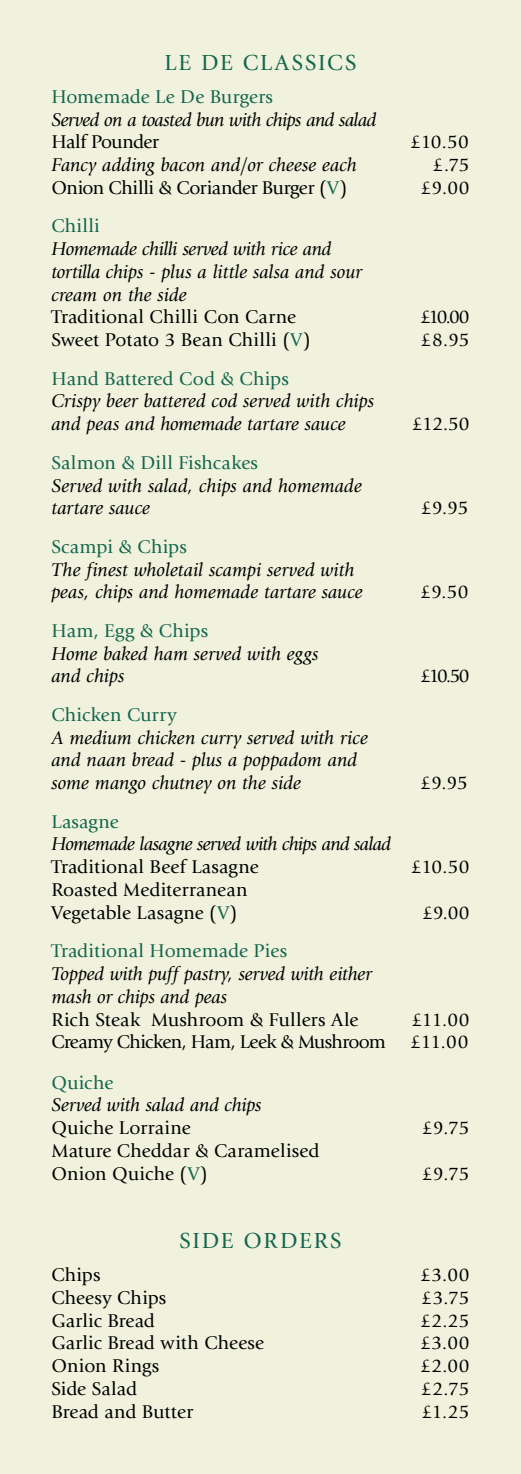
<style>
.page{position:relative;width:521px;height:1474px;background:#fff}
.page>*{position:absolute;margin:0;border:0;box-sizing:border-box;transform-origin:0 0}
.t1{font:22.75px "Giovanni";letter-spacing:.085em;color:#12664d}
.t2{font:italic 19.25px/22.8px "Giovanni";letter-spacing:-.005em;color:#000}
.t3{font:19.25px/22.8px "Giovanni";letter-spacing:.005em;color:#000}
.t4{font:19.25px "Giovanni";letter-spacing:.01em;color:#12664d}
.t5{font:italic 19.25px "Giovanni";letter-spacing:-.03em;color:#000}
.t6{font:19.25px "Giovanni";letter-spacing:-.025em;color:#000}
.t7{font:19.25px "Giovanni";letter-spacing:-.02em;color:#000}
.t8{font:19.25px "Giovanni";letter-spacing:-.03em;color:#000}
.s1{color:#12664d}
</style>
<div class="page">
<div style="left:0;top:0;width:521px;height:1473px;background:#f1f2dd"></div>
<p class="t1" style="left:164px;top:49px;width:194px">LE DE CLASSICS</p>
<p class="t4" style="left:51px;top:86px;width:223px">Homemade Le De Burgers</p>
<p class="t5" style="left:51px;top:109px;width:327px">Served on a toasted bun with chips and salad</p>
<p class="t8" style="left:51px;top:131px;width:109px">Half Pounder</p>
<p class="t3" style="left:410px;top:131px;width:60px">£10.50</p>
<p class="t2" style="left:51px;top:154px;width:307px">Fancy adding bacon and/or cheese each</p>
<p class="t3" style="left:433px;top:154px;width:38px">£.75</p>
<p class="t7" style="left:51px;top:177px;width:297px">Onion Chilli &amp; Coriander Burger (<span class="s1">V</span>)</p>
<p class="t3" style="left:421px;top:176px;width:50px">£9.00</p>
<p class="t4" style="left:51px;top:215px;width:50px">Chilli</p>
<p class="t2" style="left:51px;top:238px;width:312px">Homemade chilli served with rice and tortilla chips - plus a little salsa and sour cream on the side</p>
<p class="t3" style="left:51px;top:306px;width:246px">Traditional Chilli Con Carne</p>
<p class="t3" style="left:420px;top:306px;width:51px">£10.00</p>
<p class="t3" style="left:51px;top:329px;width:261px">Sweet Potato 3 Bean Chilli (<span class="s1">V</span>)</p>
<p class="t3" style="left:420px;top:329px;width:51px">£8.95</p>
<p class="t4" style="left:51px;top:367px;width:239px">Hand Battered Cod &amp; Chips</p>
<p class="t2" style="left:51px;top:390px;width:324px">Crispy beer battered cod served with chips and peas and homemade tartare sauce</p>
<p class="t3" style="left:412px;top:413px;width:59px">£12.50</p>
<p class="t4" style="left:51px;top:451px;width:208px">Salmon &amp; Dill Fishcakes</p>
<p class="t2" style="left:51px;top:474px;width:312px">Served with salad, chips and homemade tartare sauce</p>
<p class="t4" style="left:51px;top:535px;width:137px">Scampi &amp; Chips</p>
<p class="t2" style="left:51px;top:558px;width:313px">The finest wholetail scampi served with peas, chips and homemade tartare sauce</p>
<p class="t4" style="left:51px;top:619px;width:158px">Ham, Egg &amp; Chips</p>
<p class="t2" style="left:51px;top:642px;width:269px">Home baked ham served with eggs and chips</p>
<p class="t4" style="left:51px;top:703px;width:127px">Chicken Curry</p>
<p class="t2" style="left:51px;top:726px;width:318px">A medium chicken curry served with rice and naan bread - plus a poppadom and some mango chutney on the side</p>
<p class="t3" style="left:421px;top:497px;width:49px">£9.95</p>
<p class="t3" style="left:420px;top:581px;width:50px">£9.50</p>
<p class="t3" style="left:420px;top:665px;width:51px">£10.50</p>
<p class="t3" style="left:420px;top:771px;width:49px">£9.95</p>
<p class="t4" style="left:51px;top:810px;width:69px">Lasagne</p>
<p class="t5" style="left:51px;top:833px;width:341px">Homemade lasagne served with chips and salad</p>
<p class="t3" style="left:51px;top:855px;width:209px">Traditional Beef Lasagne</p>
<p class="t3" style="left:411px;top:855px;width:60px">£10.50</p>
<p class="t3" style="left:51px;top:878px;width:198px">Roasted Mediterranean<br>Vegetable Lasagne (<span class="s1">V</span>)</p>
<p class="t3" style="left:422px;top:901px;width:49px">£9.00</p>
<p class="t4" style="left:51px;top:940px;width:237px">Traditional Homemade Pies</p>
<p class="t2" style="left:51px;top:962px;width:322px">Topped with puff pastry, served with either mash or chips and peas</p>
<p class="t3" style="left:51px;top:1008px;width:309px">Rich Steak Mushroom &amp; Fullers Ale</p>
<p class="t3" style="left:411px;top:1008px;width:60px">£11.00</p>
<p class="t6" style="left:51px;top:1031px;width:336px">Creamy Chicken, Ham, Leek &amp; Mushroom</p>
<p class="t3" style="left:410px;top:1030px;width:60px">£11.00</p>
<p class="t4" style="left:51px;top:1071px;width:63px">Quiche</p>
<p class="t2" style="left:51px;top:1093px;width:212px">Served with salad and chips</p>
<p class="t3" style="left:51px;top:1116px;width:141px">Quiche Lorraine</p>
<p class="t3" style="left:422px;top:1116px;width:49px">£9.75</p>
<p class="t3" style="left:51px;top:1139px;width:270px">Mature Cheddar &amp; Caramelised<br>Onion Quiche (<span class="s1">V</span>)</p>
<p class="t3" style="left:422px;top:1162px;width:49px">£9.75</p>
<p class="t1" style="left:179px;top:1227px;width:164px">SIDE ORDERS</p>
<p class="t3" style="left:51px;top:1263px;width:51px">Chips</p>
<p class="t3" style="left:420px;top:1263px;width:51px">£3.00</p>
<p class="t3" style="left:51px;top:1286px;width:117px">Cheesy Chips</p>
<p class="t3" style="left:421px;top:1286px;width:50px">£3.75</p>
<p class="t3" style="left:51px;top:1309px;width:105px">Garlic Bread</p>
<p class="t3" style="left:420px;top:1309px;width:51px">£2.25</p>
<p class="t3" style="left:51px;top:1331px;width:214px">Garlic Bread with Cheese</p>
<p class="t3" style="left:420px;top:1331px;width:51px">£3.00</p>
<p class="t3" style="left:51px;top:1354px;width:109px">Onion Rings</p>
<p class="t3" style="left:420px;top:1354px;width:51px">£2.00</p>
<p class="t3" style="left:51px;top:1377px;width:87px">Side Salad</p>
<p class="t3" style="left:421px;top:1377px;width:50px">£2.75</p>
<p class="t3" style="left:51px;top:1400px;width:143px">Bread and Butter</p>
<p class="t3" style="left:421px;top:1400px;width:50px">£1.25</p>
</div>
